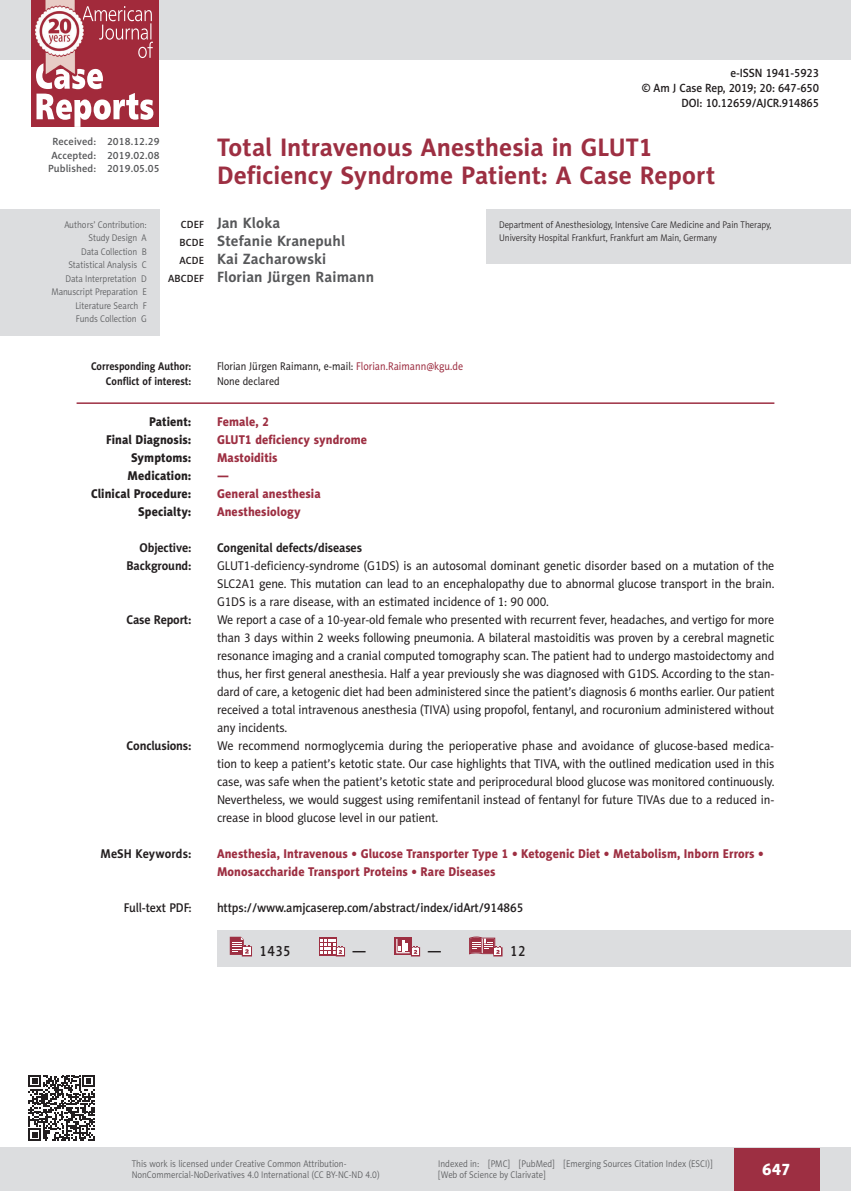
<style>
.page{position:relative;width:851px;height:1191px;background:#fff}
.page>*{position:absolute;margin:0;border:0;box-sizing:border-box;transform-origin:0 0}
.AJCR_Tytul{font:700 25.5px/28.5px "Naomi Sans EFN";color:#9d2f42}
.t1{font:16.5px "Naomi Sans EFN Heavy";color:#fff}
.AJCR_Autorzy{font:700 15px "Naomi Sans EFN";letter-spacing:.01em;color:#57585a}
.AJCR_dane{font:15px "Naomi Sans EFN Medium";letter-spacing:.03em;color:#231f20;scale:.9 1}
.AJCR_Summary_body{font:12.75px/18px "Naomi Sans EFN";letter-spacing:-.01em;color:#231f20;text-align:justify;scale:.95 1}
.AJCR_Summary_body-2{font:12.75px/18px "Naomi Sans EFN";letter-spacing:-.01em;color:#231f20;text-align:justify;scale:.96 1}
.AJCR_keywords{font:12.75px/18px "Naomi Sans EFN Heavy";letter-spacing:.005em;color:#9d2f42;scale:.95 1}
.AJCR_keywords-2{font:12.75px "Naomi Sans EFN Heavy";letter-spacing:.005em;color:#231f20;scale:.95 1}
.AJCR_full_text_pdf{font:12.75px "Naomi Sans EFN Medium";letter-spacing:-.01em;color:#231f20;scale:.95 1}
.AJCR_Summary_body-3{font:700 12.75px "Naomi Sans EFN";letter-spacing:-.01em;color:#231f20;scale:.95 1}
.AJCR_keywords-3{font:700 12.75px "Naomi Sans EFN";letter-spacing:.005em;color:#231f20;scale:.95 1}
.AJCR_Summary_body-4{font:700 12.75px "Naomi Sans EFN";letter-spacing:-.01em;color:#231f20;scale:.96 1}
.AJCR_full_text_pdf-2{font:12px "Naomi Sans EFN Medium";letter-spacing:-.01em;color:#231f20;scale:.95 1}
.AJCR_Adres{font:11.25px "Naomi Sans EFN";color:#231f20;scale:.9 1}
.AJCR_Adres-2{font:700 11.25px "Naomi Sans EFN";color:#231f20;scale:.9 1}
.t2{font:10.5px "Naomi Sans EFN Medium";letter-spacing:.01em;color:#57585a}
.t3{font:9.75px/11.2px "Naomi Sans EFN Light";color:#57585a;scale:.9 1}
.AJCR_Afiliacja{font:9.75px/13.5px "Naomi Sans EFN Light";color:#231f20;scale:.9 1}
.s1{font-family:"Naomi Sans EFN Medium";font-weight:400;font-size:10.5px;color:#231f20}
.s2{color:#9d2f42}
</style>
<div class="page">
<div style="left:217px;top:930px;width:633px;height:36px;background:#dcdddf"></div>
<svg style="left:230px;top:936px;width:22px;height:20px"></svg>
<div style="left:319px;top:937px;width:17px;height:18px;background:#9d2f42"></div>
<svg style="left:320px;top:938px;width:25px;height:18px"></svg>
<div style="left:394px;top:937px;width:18px;height:18px;background:#9d2f42"></div>
<svg style="left:396px;top:939px;width:24px;height:17px"></svg>
<svg style="left:469px;top:936px;width:33px;height:20px"></svg>
<hr style="left:77px;top:402px;width:697px;height:2px;background:#9d2f42">
<div style="left:0;top:210px;width:159px;height:126px;background:#dcdddf"></div>
<div style="left:486px;top:210px;width:364px;height:54px;background:#dcdddf"></div>
<svg style="left:28px;top:1075px;width:67px;height:66px"></svg>
<div style="left:0;top:1148px;width:850px;height:43px;background:#dcdddf"></div>
<div style="left:733px;top:1147px;width:86px;height:43px;background:#9d2f42"></div>
<div style="left:0;top:0;width:850px;height:60px;background:#dcdddf"></div>
<img style="left:32px;top:0;width:127px;height:127px">
<img style="left:36px;top:63px;width:117px;height:64px">
<img style="left:82px;top:6px;width:70px;height:34px">
<p class="AJCR_full_text_pdf-2" style="left:730px;top:66px;width:95px">e-ISSN 1941-5923</p>
<p class="AJCR_full_text_pdf-2" style="left:641px;top:81px;width:188px">© Am J Case Rep, 2019; 20: 647-650</p>
<p class="AJCR_full_text_pdf-2" style="left:681px;top:96px;width:146px">DOI: 10.12659/AJCR.914865</p>
<p class="t2" style="left:52px;top:136px;width:109px">Received: 2018.12.29</p>
<p class="t2" style="left:51px;top:149px;width:110px">Accepted: 2019.02.08</p>
<p class="t2" style="left:48px;top:163px;width:113px">Published: 2019.05.05</p>
<p class="t3" style="left:64px;top:219px;width:93px">Authors’ Contribution:</p>
<p class="t3" style="left:88px;top:232px;width:66px">Study Design A</p>
<p class="t3" style="left:81px;top:246px;width:74px">Data Collection B</p>
<p class="t3" style="left:68px;top:259px;width:89px">Statistical Analysis C</p>
<p class="t3" style="left:65px;top:273px;width:92px">Data Interpretation D</p>
<p class="t3" style="left:51px;top:286px;width:107px">Manuscript Preparation E</p>
<p class="t3" style="left:75px;top:300px;width:81px">Literature Search F</p>
<p class="t3" style="left:76px;top:313px;width:80px">Funds Collection G</p>
<p class="AJCR_Tytul" style="left:217px;top:133px;width:499px">Total Intravenous Anesthesia in GLUT1<br>Deficiency Syndrome Patient: A Case Report</p>
<p class="AJCR_Autorzy" style="left:181px;top:214px;width:101px"><span class="s1">CDEF</span> Jan Kloka</p>
<p class="AJCR_Autorzy" style="left:179px;top:232px;width:167px"><span class="s1">BCDE</span> Stefanie Kranepuhl</p>
<p class="AJCR_Autorzy" style="left:179px;top:250px;width:148px"><span class="s1">ACDE</span> Kai Zacharowski</p>
<p class="AJCR_Autorzy" style="left:168px;top:268px;width:207px"><span class="s1">ABCDEF</span> Florian Jürgen Raimann</p>
<p class="AJCR_Afiliacja" style="left:499px;top:218px;width:304px">Department of Anesthesiology, Intensive Care Medicine and Pain Therapy,<br>University Hospital Frankfurt, Frankfurt am Main, Germany</p>
<p class="AJCR_Adres-2" style="left:91px;top:359px;width:113px">Corresponding Author:</p>
<p class="AJCR_Adres" style="left:217px;top:359px;width:275px">Florian Jürgen Raimann, e-mail: <span class="s2">Florian.Raimann@kgu.de</span></p>
<p class="AJCR_Adres-2" style="left:106px;top:375px;width:97px">Conflict of interest:</p>
<p class="AJCR_Adres" style="left:217px;top:375px;width:71px">None declared</p>
<p class="AJCR_keywords-2" style="left:149px;top:414px;width:46px">Patient:</p>
<p class="AJCR_keywords" style="left:217px;top:412px;width:56px">Female, 2</p>
<p class="AJCR_keywords-2" style="left:106px;top:432px;width:91px">Final Diagnosis:</p>
<p class="AJCR_keywords" style="left:217px;top:430px;width:159px">GLUT1 deficiency syndrome</p>
<p class="AJCR_keywords-2" style="left:131px;top:450px;width:65px">Symptoms:</p>
<p class="AJCR_keywords" style="left:217px;top:448px;width:65px">Mastoiditis</p>
<p class="AJCR_keywords-2" style="left:128px;top:468px;width:69px">Medication:</p>
<p class="AJCR_keywords" style="left:217px;top:466px;width:14px">—</p>
<p class="AJCR_keywords-2" style="left:91px;top:486px;width:107px">Clinical Procedure:</p>
<p class="AJCR_keywords" style="left:217px;top:484px;width:111px">General anesthesia</p>
<p class="AJCR_keywords-2" style="left:138px;top:504px;width:58px">Specialty:</p>
<p class="AJCR_keywords" style="left:217px;top:502px;width:89px">Anesthesiology</p>
<p class="AJCR_Summary_body-3" style="left:139px;top:540px;width:56px">Objective:</p>
<p class="AJCR_Summary_body-3" style="left:217px;top:540px;width:154px">Congenital defects/diseases</p>
<p class="AJCR_Summary_body-3" style="left:126px;top:558px;width:70px">Background:</p>
<p class="AJCR_Summary_body" style="left:217px;top:557px;width:588px">GLUT1-deficiency-syndrome (G1DS) is an autosomal dominant genetic disorder based on a mutation of the SLC2A1 gene. This mutation can lead to an encephalopathy due to abnormal glucose transport in the brain.<br>G1DS is a rare disease, with an estimated incidence of 1: 90 000.</p>
<p class="AJCR_Summary_body-3" style="left:126px;top:612px;width:70px">Case Report:</p>
<p class="AJCR_Summary_body" style="left:217px;top:611px;width:588px">We report a case of a 10-year-old female who presented with recurrent fever, headaches, and vertigo for more than 3 days within 2 weeks following pneumonia. A bilateral mastoiditis was proven by a cerebral magnetic resonance imaging and a cranial computed tomography scan. The patient had to undergo mastoidectomy and thus, her first general anesthesia. Half a year previously she was diagnosed with G1DS. According to the stan&shy;dard of care, a ketogenic diet had been administered since the patient’s diagnosis 6 months earlier. Our patient received a total intravenous anesthesia (TIVA) using propofol, fentanyl, and rocuronium administered without any incidents.</p>
<p class="AJCR_Summary_body-4" style="left:127px;top:738px;width:69px">Conclusions:</p>
<p class="AJCR_Summary_body-2" style="left:217px;top:737px;width:582px">We recommend normoglycemia during the perioperative phase and avoidance of glucose-based medica&shy;tion to keep a patient’s ketotic state. Our case highlights that TIVA, with the outlined medication used in this case, was safe when the patient’s ketotic state and periprocedural blood glucose was monitored continuously.<br>Nevertheless, we would suggest using remifentanil instead of fentanyl for future TIVAs due to a reduced in&shy;crease in blood glucose level in our patient.</p>
<p class="AJCR_keywords-3" style="left:100px;top:846px;width:97px">MeSH Keywords:</p>
<p class="AJCR_keywords" style="left:217px;top:844px;width:577px">Anesthesia, Intravenous • Glucose Transporter Type 1 • Ketogenic Diet • Metabolism, Inborn Errors •<br>Monosaccharide Transport Proteins • Rare Diseases</p>
<p class="AJCR_full_text_pdf" style="left:124px;top:900px;width:73px">Full-text PDF:</p>
<p class="AJCR_full_text_pdf" style="left:217px;top:900px;width:324px">https://www.amjcaserep.com/abstract/index/idArt/914865</p>
<p class="AJCR_dane" style="left:259px;top:942px;width:36px">1435</p>
<p class="AJCR_dane" style="left:352px;top:942px;width:16px">—</p>
<p class="AJCR_dane" style="left:427px;top:942px;width:16px">—</p>
<p class="AJCR_dane" style="left:510px;top:942px;width:19px">12</p>
<p class="t3" style="left:132px;top:1158px;width:277px">This work is licensed under Creative Common Attribution-<br>NonCommercial-NoDerivatives 4.0 International (CC BY-NC-ND 4.0)</p>
<p class="t3" style="left:438px;top:1158px;width:306px">Indexed in: [PMC] [PubMed] [Emerging Sources Citation Index (ESCI)] [Web of Science by Clarivate]</p>
<p class="t1" style="left:762px;top:1159px;width:30px">647</p>
</div>
